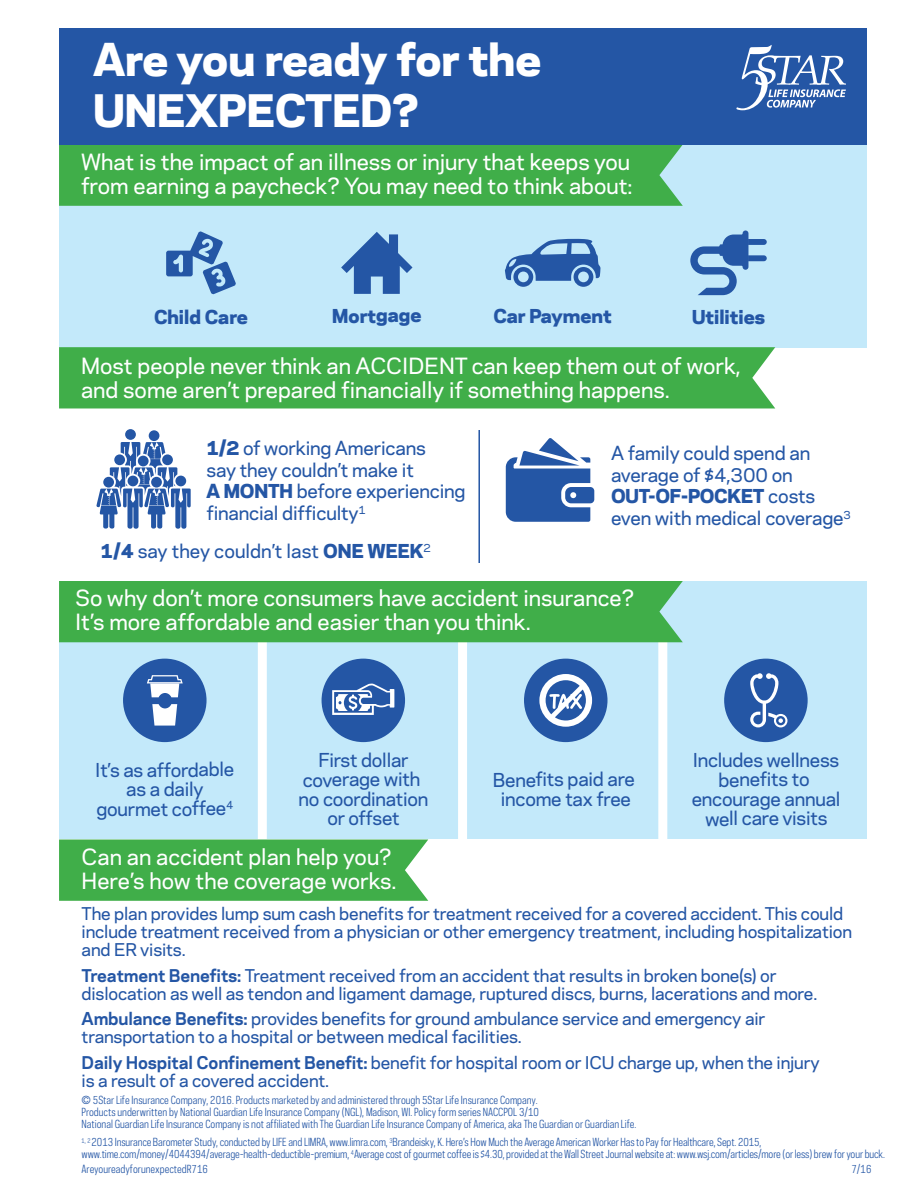
<style>
.page{position:relative;width:918px;height:1188px;background:#fff}
.page>*{position:absolute;margin:0;border:0;box-sizing:border-box;transform-origin:0 0}
.t1{font:800 46.65px "Galaxie Polaris";color:#fff}
.t2{font:800 42px/50.4px "Galaxie Polaris";color:#fff}
.t3{font:800 37.35px "Galaxie Polaris";color:#fff}
.t4{font:500 21px/24px "Galaxie Polaris";color:#fff}
.t5{font:500 18px/19.5px "Galaxie Polaris";letter-spacing:-.02em;color:#2456a5;text-align:center}
.t6{font:800 18px "Galaxie Polaris";color:#2456a5}
.t7{font:500 18px "Galaxie Polaris";color:#2456a5}
.t8{font:500 16.5px/18px "Galaxie Polaris";letter-spacing:-.01em;color:#2456a5}
.t9{font:10.5px/12px "Galaxie Polaris Condensed";letter-spacing:-.005em;color:#2456a5}
.s1{font-weight:800}
.s2{font-weight:700}
</style>
<div class="page">
<div style="left:59px;top:581px;width:807px;height:257px;background:#c3e9fa"></div>
<div style="left:658px;top:627px;width:9px;height:226px;background:#fff"></div>
<div style="left:458px;top:625px;width:9px;height:224px;background:#fff"></div>
<div style="left:258px;top:627px;width:9px;height:219px;background:#fff"></div>
<div style="left:59px;top:144px;width:807px;height:204px;background:#c3e9fa"></div>
<div style="left:59px;top:145px;width:624px;height:61px;background:#40ae49"></div>
<svg style="left:341px;top:232px;width:72px;height:62px"></svg>
<svg style="left:505px;top:238px;width:95px;height:49px"></svg>
<svg style="left:690px;top:230px;width:77px;height:65px"></svg>
<svg style="left:166px;top:231px;width:70px;height:63px"></svg>
<div style="left:123px;top:659px;width:84px;height:83px;background:#2456a5;border-radius:50%"></div>
<svg style="left:152px;top:704px;width:25px;height:22px"></svg>
<svg style="left:147px;top:675px;width:36px;height:22px"></svg>
<div style="left:322px;top:659px;width:83px;height:83px;background:#2456a5;border-radius:50%"></div>
<svg style="left:332px;top:684px;width:62px;height:31px"></svg>
<div style="left:524px;top:659px;width:84px;height:83px;background:#2456a5;border-radius:50%"></div>
<svg style="left:539px;top:674px;width:53px;height:53px"></svg>
<div style="left:724px;top:659px;width:84px;height:83px;background:#2456a5;border-radius:50%"></div>
<svg style="left:750px;top:673px;width:37px;height:54px"></svg>
<div style="left:59px;top:28px;width:807px;height:116px;background:#2456a5"></div>
<svg style="left:736px;top:45px;width:110px;height:65px"></svg>
<div style="left:59px;top:347px;width:716px;height:61px;background:#40ae49"></div>
<div style="left:125px;top:429px;width:11px;height:11px;background:#2456a5;border-radius:50%"></div>
<div style="left:149px;top:430px;width:10px;height:11px;background:#2456a5;border-radius:50%"></div>
<svg style="left:96px;top:442px;width:95px;height:87px"></svg>
<svg style="left:506px;top:438px;width:88px;height:84px"></svg>
<hr style="left:478px;top:430px;width:2px;height:133px;background:#2456a5">
<div style="left:59px;top:581px;width:624px;height:61px;background:#40ae49"></div>
<div style="left:59px;top:840px;width:369px;height:61px;background:#40ae49"></div>
<h3 class="t3" style="left:77px;top:20px;width:399px">Are you ready for the</h3>
<h1 class="t1" style="left:77px;top:59px;width:362px">UNEXPECTED?</h1>
<h2 class="t2" style="left:94px;top:30px;width:449px">Are you ready for the<br>UNEXPECTED?</h2>
<h3 class="t4" style="left:81px;top:149px;width:553px">What is the impact of an illness or injury that keeps you from earning a paycheck? You may need to think about:</h3>
<h3 class="t6" style="left:154px;top:302px;width:95px">Child Care</h3>
<h3 class="t6" style="left:332px;top:300px;width:91px">Mortgage</h3>
<h3 class="t6" style="left:494px;top:301px;width:120px">Car Payment</h3>
<h3 class="t6" style="left:692px;top:302px;width:74px">Utilities</h3>
<h3 class="t4" style="left:81px;top:353px;width:661px">Most people never think an ACCIDENT can keep them out of work, and some aren’t prepared financially if something happens.</h3>
<h3 class="t5" style="left:207px;top:436px;width:261px;line-height:21.6px;text-align:left"><span class="s1">1/2</span> of working Americans<br>say they couldn’t make it<br><span class="s1">A MONTH</span> before experiencing financial difficulty<sup>1</sup></h3>
<h3 class="t5" style="left:611px;top:441px;width:241px;line-height:21.6px;text-align:left">A family could spend an average of $4,300 on<br><span class="s1">OUT-OF-POCKET</span> costs even with medical coverage<sup>3</sup></h3>
<h3 class="t7" style="left:101px;top:538px;width:332px"><span class="s1">1/4</span> say they couldn’t last <span class="s1">ONE WEEK</span><sup>2</sup></h3>
<h3 class="t4" style="left:75px;top:585px;width:561px">So why don’t more consumers have accident insurance?<br>It’s more affordable and easier than you think.</h3>
<h3 class="t5" style="left:95px;top:759px;width:141px">It’s as affordable as a daily gourmet coffee<sup>4</sup></h3>
<h3 class="t5" style="left:299px;top:749px;width:132px">First dollar coverage with no coordination or offset</h3>
<h3 class="t4" style="left:82px;top:844px;width:316px">Can an accident plan help you?<br>Here’s how the coverage works.</h3>
<h3 class="t5" style="left:493px;top:769px;width:144px">Benefits paid are income tax free</h3>
<h3 class="t5" style="left:692px;top:749px;width:150px">Includes wellness benefits to encourage annual well care visits</h3>
<h3 class="t8" style="left:82px;top:904px;width:772px">The plan provides lump sum cash benefits for treatment received for a covered accident. This could include treatment received from a physician or other emergency treatment, including hospitalization and ER visits.</h3>
<h3 class="t8" style="left:82px;top:966px;width:737px"><span class="s2">Treatment Benefits:</span> Treatment received from an accident that results in broken bone(s) or dislocation as well as tendon and ligament damage, ruptured discs, burns, lacerations and more.</h3>
<h3 class="t8" style="left:82px;top:1009px;width:685px"><span class="s2">Ambulance Benefits:</span> provides benefits for ground ambulance service and emergency air transportation to a hospital or between medical facilities.</h3>
<h3 class="t8" style="left:82px;top:1053px;width:740px"><span class="s2">Daily Hospital Confinement Benefit:</span> benefit for hospital room or ICU charge up, when the injury is a result of a covered accident.</h3>
<p class="t9" style="left:82px;top:1094px;width:556px">© 5Star Life Insurance Company, 2016. Products marketed by and administered through 5Star Life Insurance Company.<br>Products underwritten by National Guardian Life Insurance Company (NGL), Madison, WI. Policy form series NACCPOL 3/10<br>National Guardian Life Insurance Company is not affiliated with The Guardian Life Insurance Company of America, aka The Guardian or Guardian Life.</p>
<p class="t9" style="left:82px;top:1136px;width:805px"><sup>1,</sup> <sup>2</sup> 2013 Insurance Barometer Study, conducted by LIFE and LIMRA, www.limra.com, <sup>3</sup>Brandeisky, K. Here’s How Much the Average American Worker Has to Pay for Healthcare, Sept. 2015, www.time.com/money/4044394/average-health-deductible-premium, <sup>4</sup>Average cost of gourmet coffee is $4.30, provided at the Wall Street Journal website at: www.wsj.com/articles/more (or less) brew for your buck.</p>
<p class="t9" style="left:82px;top:1163px;width:128px">AreyoureadyforunexpectedR716</p>
<p class="t9" style="left:851px;top:1163px;width:21px">7/16</p>
</div>
